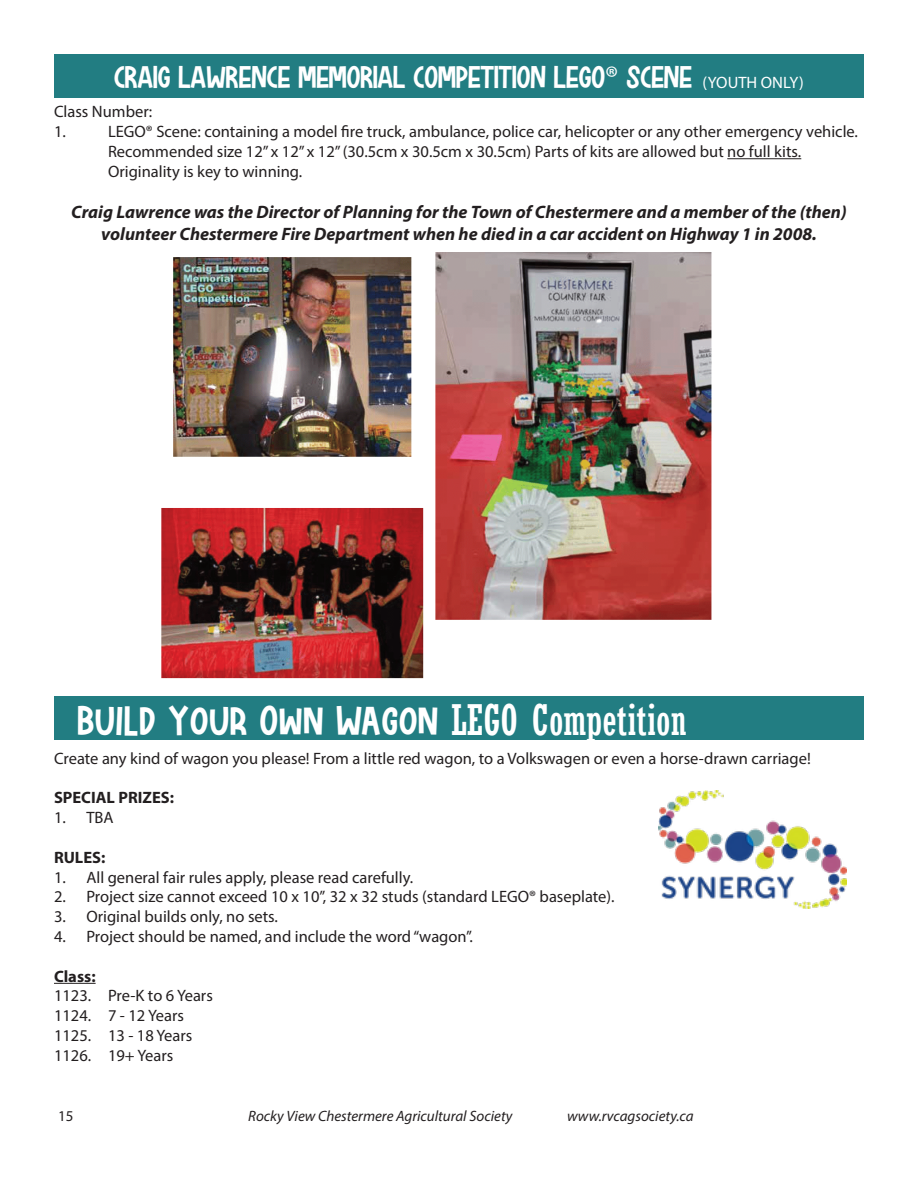
<style>
.page{position:relative;width:918px;height:1188px;background:#fff}
.page>*{position:absolute;margin:0;border:0;box-sizing:border-box;transform-origin:0 0}
.t1{font:42px "Rockinsoda";letter-spacing:.025em;color:#fff}
.t2{font:31.5px "Rockinsoda";color:#fff}
.t3{font:italic 700 18px/21.6px "Myriad Pro";color:#231f20;text-align:center}
.t4{font:16.5px/19.8px "Myriad Pro";color:#231f20}
.t5{font:700 16.5px "Myriad Pro";color:#231f20}
.t6{font:italic 15px "Myriad Pro";color:#231f20}
.t7{font:15px "Myriad Pro";color:#231f20}
.s1{font-family:"Myriad Pro"}
.s2{font-family:"Myriad Pro";font-size:16.5px}
.s3{font-family:"Rockwell";font-stretch:condensed}
</style>
<div class="page">
<img style="left:161px;top:252px;width:551px;height:427px">
<hr style="left:727px;top:158px;width:74px;height:1px;background:#231f20">
<hr style="left:54px;top:983px;width:42px;height:1px;background:#231f20">
<img style="left:659px;top:791px;width:187px;height:118px">
<div style="left:54px;top:54px;width:810px;height:43px;background:#227d82"></div>
<div style="left:54px;top:696px;width:810px;height:43px;background:#227d82"></div>
<p class="t2" style="left:114px;top:59px;width:691px">CRAIG LAWRENCE MEMORIAL COMPETITION LEGO<span class="s1">®</span> SCENE <span class="s2">(YOUTH ONLY)</span></p>
<p class="t4" style="left:54px;top:102px;width:100px">Class Number:</p>
<p class="t4" style="left:54px;top:122px;width:13px">1.</p>
<p class="t4" style="left:108px;top:122px;width:752px">LEGO® Scene: containing a model fire truck, ambulance, police car, helicopter or any other emergency vehicle.<br>Recommended size 12” x 12” x 12” (30.5cm x 30.5cm x 30.5cm) Parts of kits are allowed but no full kits.<br>Originality is key to winning.</p>
<p class="t3" style="left:71px;top:201px;width:777px">Craig Lawrence was the Director of Planning for the Town of Chestermere and a member of the (then) volunteer Chestermere Fire Department when he died in a car accident on Highway 1 in 2008.</p>
<p class="t1" style="left:77px;top:696px;width:611px">BUILD YOUR OWN WAGON <span class="s3">LEGO Competition</span></p>
<p class="t4" style="left:54px;top:748px;width:758px">Create any kind of wagon you please! From a little red wagon, to a Volkswagen or even a horse-drawn carriage!</p>
<p class="t5" style="left:54px;top:787px;width:122px">SPECIAL PRIZES:</p>
<p class="t4" style="left:54px;top:808px;width:61px">1. TBA</p>
<p class="t5" style="left:54px;top:847px;width:53px">RULES:</p>
<p class="t4" style="left:54px;top:867px;width:361px">1. All general fair rules apply, please read carefully.</p>
<p class="t4" style="left:54px;top:887px;width:562px">2. Project size cannot exceed 10 x 10”, 32 x 32 studs (standard LEGO® baseplate).</p>
<p class="t4" style="left:54px;top:907px;width:226px">3. Original builds only, no sets.</p>
<p class="t4" style="left:54px;top:926px;width:420px">4. Project should be named, and include the word “wagon”.</p>
<p class="t5" style="left:54px;top:965px;width:43px">Class:</p>
<p class="t4" style="left:54px;top:986px;width:160px">1123. Pre-K to 6 Years</p>
<p class="t4" style="left:54px;top:1006px;width:132px">1124. 7 - 12 Years</p>
<p class="t4" style="left:54px;top:1025px;width:140px">1125. 13 - 18 Years</p>
<p class="t4" style="left:54px;top:1045px;width:121px">1126. 19+ Years</p>
<p class="t7" style="left:58px;top:1107px;width:17px">15</p>
<p class="t6" style="left:248px;top:1107px;width:266px">Rocky View Chestermere Agricultural Society</p>
<p class="t6" style="left:567px;top:1107px;width:128px">www.rvcagsociety.ca</p>
</div>
